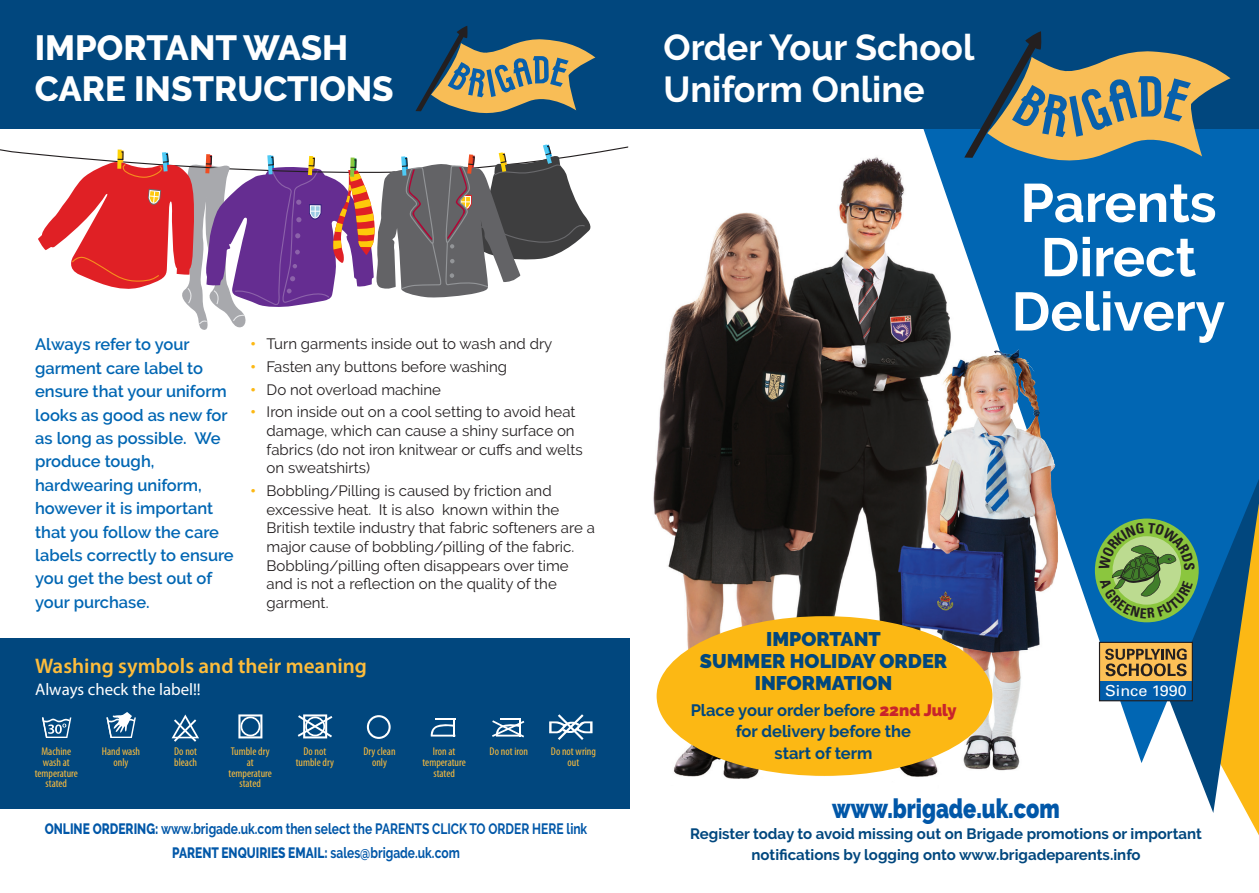
<style>
.page{position:relative;width:1259px;height:893px;background:#fff}
.page>*{position:absolute;margin:0;border:0;box-sizing:border-box;transform-origin:0 0}
.t1{font:700 54px "Raleway";color:#fff}
.t2{font:700 36px/41.7px "Raleway";color:#fff}
.t3{font:800 34.8px/41.2px "Raleway";color:#fff}
.t4{font:900 27px "Raleway";color:#0157a8;scale:.8 1}
.t5{font:600 21.15px "Myriad Pro";color:#febd3b}
.t6{font:900 19.65px/22px "Raleway";color:#01477e;text-align:center}
.t7{font:16.8px "Myriad Pro";color:#fff}
.t8{font:600 16.5px/23.4px "Raleway";color:#0166b3}
.t9{font:700 16.5px/21.3px "Raleway";color:#01477e;text-align:center}
.t10{font:15.15px "Univers";color:#fff;scale:1.06 1}
.t11{font:15px/18.6px "Raleway";color:#231f20}
.t12{font:700 15px/20.7px "Raleway";color:#01477e;text-align:center}
.t13{font:700 15px "Raleway";color:#0157a8;scale:.8 1}
.t14{font:800 15px "Raleway";color:#0157a8;scale:.8 1}
.t15{font:condensed 11.25px/10.6px "Myriad Pro";color:#febd3b;text-align:center}
.s1{font-weight:900;color:#fcb814}
.s2{font-weight:800}
.s3{font-weight:700}
.s4{font-weight:900;color:#c8242b}
</style>
<div class="page">
<svg style="left:1194px;top:763px;width:65px;height:50px"></svg>
<svg style="left:923px;top:129px;width:336px;height:634px;background:#2777af"></svg>
<svg style="left:0;top:144px;width:629px;height:186px"></svg>
<div style="left:0;top:638px;width:629px;height:171px;background:#01477e"></div>
<svg style="left:42px;top:717px;width:29px;height:21px"></svg>
<svg style="left:106px;top:712px;width:30px;height:26px"></svg>
<svg style="left:172px;top:714px;width:27px;height:28px"></svg>
<svg style="left:238px;top:714px;width:24px;height:24px"></svg>
<svg style="left:298px;top:714px;width:34px;height:24px"></svg>
<svg style="left:367px;top:715px;width:24px;height:24px"></svg>
<svg style="left:430px;top:718px;width:25px;height:18px"></svg>
<svg style="left:492px;top:718px;width:32px;height:19px"></svg>
<svg style="left:549px;top:714px;width:43px;height:26px"></svg>
<div style="left:0;top:0;width:1259px;height:129px;background:#01477e"></div>
<svg style="left:415px;top:26px;width:180px;height:87px"></svg>
<svg style="left:964px;top:31px;width:266px;height:129px"></svg>
<img style="left:653px;top:152px;width:405px;height:627px">
<div style="left:1099px;top:681px;width:93px;height:20px;background:#015dab"></div>
<div style="left:1099px;top:642px;width:93px;height:39px;background:#fdc056"></div>
<div style="left:1099px;top:642px;width:94px;height:59px;border:1px solid #231f20"></div>
<svg style="left:1105px;top:648px;width:81px;height:28px"></svg>
<div style="left:656px;top:616px;width:336px;height:160px;background:#fcb814;border-radius:50%"></div>
<div style="left:1095px;top:519px;width:103px;height:103px;background:#8bc63e;border-radius:50%"></div>
<svg style="left:1098px;top:523px;width:96px;height:95px"></svg>
<p class="t3" style="left:35px;top:27px;width:360px">IMPORTANT WASH<br>CARE INSTRUCTIONS</p>
<p class="t8" style="left:35px;top:333px;width:200px">Always refer to your garment care label to ensure that your uniform looks as good as new for as long as possible. We produce tough, hardwearing uniform, however it is important that you follow the care labels correctly to ensure you get the best out of your purchase.</p>
<p class="t11" style="left:250px;top:334px;width:303px"><span class="s1">•</span> Turn garments inside out to wash and dry</p>
<p class="t11" style="left:250px;top:357px;width:258px"><span class="s1">•</span> Fasten any buttons before washing</p>
<p class="t11" style="left:250px;top:380px;width:192px"><span class="s1">•</span> Do not overload machine</p>
<p class="t11" style="left:267px;top:403px;width:318px;text-indent:-16px"><span class="s1">•</span> Iron inside out on a cool setting to avoid heat damage, which can cause a shiny surface on fabrics (do not iron knitwear or cuffs and welts on sweatshirts)</p>
<p class="t11" style="left:267px;top:481px;width:330px;text-indent:-16px"><span class="s1">•</span> Bobbling/Pilling is caused by friction and excessive heat. It is also known within the British textile industry that fabric softeners are a major cause of bobbling/pilling of the fabric.<br>Bobbling/pilling often disappears over time and is not a reflection on the quality of the garment.</p>
<p class="t5" style="left:35px;top:657px;width:333px">Washing symbols and their meaning</p>
<p class="t7" style="left:35px;top:679px;width:167px">Always check the label!!</p>
<p class="t15" style="left:35px;top:747px;width:45px">Machine wash at temperature stated</p>
<p class="t15" style="left:102px;top:747px;width:40px">Hand wash only</p>
<p class="t15" style="left:174px;top:747px;width:24px;text-align:left">Do not bleach</p>
<p class="t15" style="left:229px;top:747px;width:45px">Tumble dry at temperature stated</p>
<p class="t15" style="left:296px;top:747px;width:40px">Do not tumble dry</p>
<p class="t15" style="left:363px;top:747px;width:34px">Dry clean only</p>
<p class="t15" style="left:422px;top:747px;width:45px">Iron at temperature stated</p>
<p class="t15" style="left:489px;top:747px;width:40px">Do not iron</p>
<p class="t15" style="left:551px;top:747px;width:47px">Do not wring out</p>
<p class="t13" style="left:45px;top:819px;width:680px"><span class="s2">ONLINE ORDERING:</span> www.brigade.uk.com then select the PARENTS CLICK TO ORDER HERE link</p>
<p class="t14" style="left:172px;top:844px;width:361px">PARENT ENQUIRIES EMAIL: <span class="s3">sales@brigade.uk.com</span></p>
<p class="t2" style="left:663px;top:27px;width:312px">Order Your School<br>Uniform Online</p>
<p class="t1" style="left:1020px;top:171px;width:198px">Parents</p>
<p class="t1" style="left:1040px;top:225px;width:157px">Direct</p>
<p class="t1" style="left:1011px;top:280px;width:215px">Delivery</p>
<p class="t6" style="left:766px;top:628px;width:116px">IMPORTANT</p>
<p class="t6" style="left:700px;top:650px;width:249px">SUMMER HOLIDAY ORDER<br>INFORMATION</p>
<p class="t9" style="left:690px;top:699px;width:267px">Place your order before <span class="s4">22nd July </span>for delivery before the<br>start of term</p>
<p class="t10" style="left:1105px;top:685px;width:79px">Since 1990</p>
<p class="t4" style="left:832px;top:793px;width:286px">www.brigade.uk.com</p>
<p class="t12" style="left:690px;top:823px;width:513px">Register today to avoid missing out on Brigade promotions or important notifications by logging onto www.brigadeparents.info</p>
</div>
